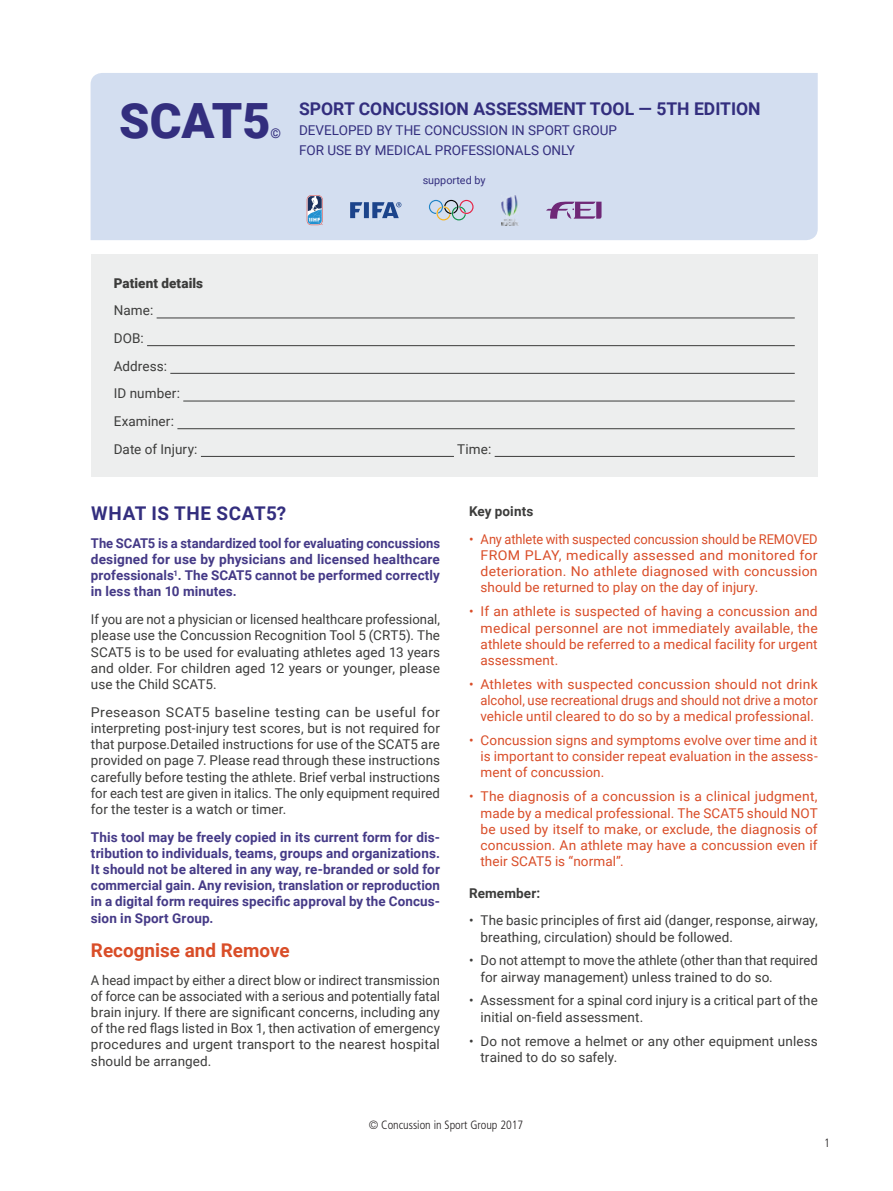
<style>
.page{position:relative;width:893px;height:1191px;background:#fff}
.page>*{position:absolute;margin:0;border:0;box-sizing:border-box;transform-origin:0 0}
.t1{font:900 48.6px "Roboto";color:#332e7e}
.t2{font:700 18.9px "Roboto";color:#d94d28}
.t3{font:700 18.9px "Roboto";letter-spacing:.035em;color:#332e7e}
.t4{font:700 17.55px "Roboto";color:#332e7e}
.t5{font:13.5px/16.2px "Roboto";letter-spacing:.005em;color:#3c3c3b}
.t6{font:13.5px/16.2px "Roboto";letter-spacing:.005em;color:#d94d28;text-align:justify}
.t7{font:13.5px/16.2px "Roboto";letter-spacing:.005em;color:#3c3c3b;text-align:justify;scale:1.05 1}
.t8{font:700 13.5px/16.2px "Roboto";letter-spacing:.01em;color:#453a87;text-align:justify}
.t9{font:700 13.5px/16.2px "Roboto";letter-spacing:.01em;color:#453a87;text-align:justify;scale:.96 1}
.t10{font:13.5px/20px "Roboto";color:#332e7e}
.t11{font:700 13.5px "Roboto";letter-spacing:.01em;color:#3c3c3b}
.t12{font:900 13.5px "Roboto";letter-spacing:.005em;color:#3c3c3b}
.t13{font:900 13.5px "Roboto";color:#332e7e}
.t14{font:300 condensed 12px "Frutiger LT Pro";color:#231f20}
.t15{font:10.8px "Roboto";color:#332e7e}
</style>
<div class="page">
<div style="left:91px;top:73px;width:727px;height:167px;background:#d3def0"></div>
<div style="left:91px;top:254px;width:727px;height:223px;background:#edeeee"></div>
<hr style="left:157px;top:318px;width:638px;height:1px;background:#3c3c3b">
<hr style="left:147px;top:345px;width:648px;height:1px;background:#3c3c3b">
<hr style="left:170px;top:373px;width:625px;height:1px;background:#3c3c3b">
<hr style="left:183px;top:401px;width:612px;height:1px;background:#3c3c3b">
<hr style="left:177px;top:428px;width:618px;height:1px;background:#3c3c3b">
<hr style="left:201px;top:456px;width:253px;height:1px;background:#3c3c3b">
<hr style="left:495px;top:456px;width:300px;height:1px;background:#3c3c3b">
<svg style="left:350px;top:202px;width:12px;height:16px"></svg>
<div style="left:364px;top:202px;width:5px;height:16px;background:#1c448b"></div>
<svg style="left:372px;top:202px;width:29px;height:16px"></svg>
<img style="left:501px;top:195px;width:18px;height:30px">
<svg style="left:429px;top:200px;width:45px;height:20px"></svg>
<svg style="left:307px;top:195px;width:16px;height:30px"></svg>
<svg style="left:546px;top:202px;width:55px;height:17px"></svg>
<h1 class="t1" style="left:119px;top:87px;width:153px">SCAT5</h1>
<p class="t13" style="left:271px;top:124px;width:12px">©</p>
<p class="t4" style="left:299px;top:96px;width:463px">SPORT CONCUSSION ASSESSMENT TOOL — 5TH EDITION</p>
<p class="t10" style="left:299px;top:120px;width:319px">DEVELOPED BY THE CONCUSSION IN SPORT GROUP<br>FOR USE BY MEDICAL PROFESSIONALS ONLY</p>
<p class="t15" style="left:423px;top:173px;width:64px">supported by</p>
<p class="t12" style="left:114px;top:273px;width:91px">Patient details</p>
<p class="t5" style="left:114px;top:296px;width:85px;line-height:27.6px">Name:<br>DOB:<br>Address:<br>ID number:<br>Examiner:<br>Date of Injury:</p>
<p class="t5" style="left:457px;top:440px;width:36px">Time:</p>
<h2 class="t3" style="left:91px;top:500px;width:197px">WHAT IS THE SCAT5?</h2>
<p class="t9" style="left:91px;top:534px;width:365px">The SCAT5 is a standardized tool for evaluating concussions designed for use by physicians and licensed healthcare professionals<sup>1</sup>. The SCAT5 cannot be performed correctly in less than 10 minutes.</p>
<p class="t5" style="left:91px;top:611px;width:351px;text-align:justify">If you are not a physician or licensed healthcare professional, please use the Concussion Recognition Tool 5 (CRT5). The SCAT5 is to be used for evaluating athletes aged 13 years and older. For children aged 12 years or younger, please use the Child SCAT5.</p>
<p class="t7" style="left:91px;top:703px;width:334px">Preseason SCAT5 baseline testing can be useful for interpreting post-injury test scores, but is not required for that purpose.Detailed instructions for use of the SCAT5 are provided on page 7. Please read through these instructions carefully before testing the athlete. Brief verbal instructions for each test are given in italics. The only equipment required for the tester is a watch or timer.</p>
<p class="t8" style="left:91px;top:828px;width:351px">This tool may be freely copied in its current form for dis&shy;tribution to individuals, teams, groups and organizations.<br>It should not be altered in any way, re-branded or sold for commercial gain. Any revision, translation or reproduction in a digital form requires specific approval by the Concus&shy;sion in Sport Group.</p>
<h2 class="t2" style="left:91px;top:937px;width:200px">Recognise and Remove</h2>
<p class="t5" style="left:91px;top:971px;width:351px;text-align:justify">A head impact by either a direct blow or indirect transmission of force can be associated with a serious and potentially fatal brain injury. If there are significant concerns, including any of the red flags listed in Box 1, then activation of emergency procedures and urgent transport to the nearest hospital should be arranged.</p>
<p class="t11" style="left:469px;top:502px;width:66px">Key points</p>
<p class="t6" style="left:481px;top:530px;width:339px;text-indent:-11px">• Any athlete with suspected concussion should be REMOVED FROM PLAY, medically assessed and monitored for deterioration. No athlete diagnosed with concussion should be returned to play on the day of injury.</p>
<p class="t6" style="left:481px;top:603px;width:339px;text-indent:-11px">• If an athlete is suspected of having a concussion and medical personnel are not immediately available, the athlete should be referred to a medical facility for urgent assessment.</p>
<p class="t6" style="left:481px;top:675px;width:339px;text-indent:-11px">• Athletes with suspected concussion should not drink alcohol, use recreational drugs and should not drive a motor vehicle until cleared to do so by a medical professional.</p>
<p class="t6" style="left:481px;top:731px;width:339px;text-indent:-11px">• Concussion signs and symptoms evolve over time and it is important to consider repeat evaluation in the assess&shy;ment of concussion.</p>
<p class="t6" style="left:481px;top:788px;width:339px;text-indent:-11px">• The diagnosis of a concussion is a clinical judgment, made by a medical professional. The SCAT5 should NOT be used by itself to make, or exclude, the diagnosis of concussion. An athlete may have a concussion even if their SCAT5 is “normal”.</p>
<p class="t11" style="left:469px;top:883px;width:73px">Remember:</p>
<p class="t5" style="left:481px;top:912px;width:339px;text-indent:-11px">• The basic principles of first aid (danger, response, airway, breathing, circulation) should be followed.</p>
<p class="t5" style="left:481px;top:952px;width:339px;text-indent:-11px">• Do not attempt to move the athlete (other than that required for airway management) unless trained to do so.</p>
<p class="t5" style="left:481px;top:992px;width:339px;text-indent:-11px">• Assessment for a spinal cord injury is a critical part of the initial on-field assessment.</p>
<p class="t5" style="left:481px;top:1032px;width:339px;text-indent:-11px">• Do not remove a helmet or any other equipment unless trained to do so safely.</p>
<p class="t14" style="left:369px;top:1118px;width:156px">© Concussion in Sport Group 2017</p>
<p class="t14" style="left:824px;top:1136px;width:7px">1</p>
</div>
